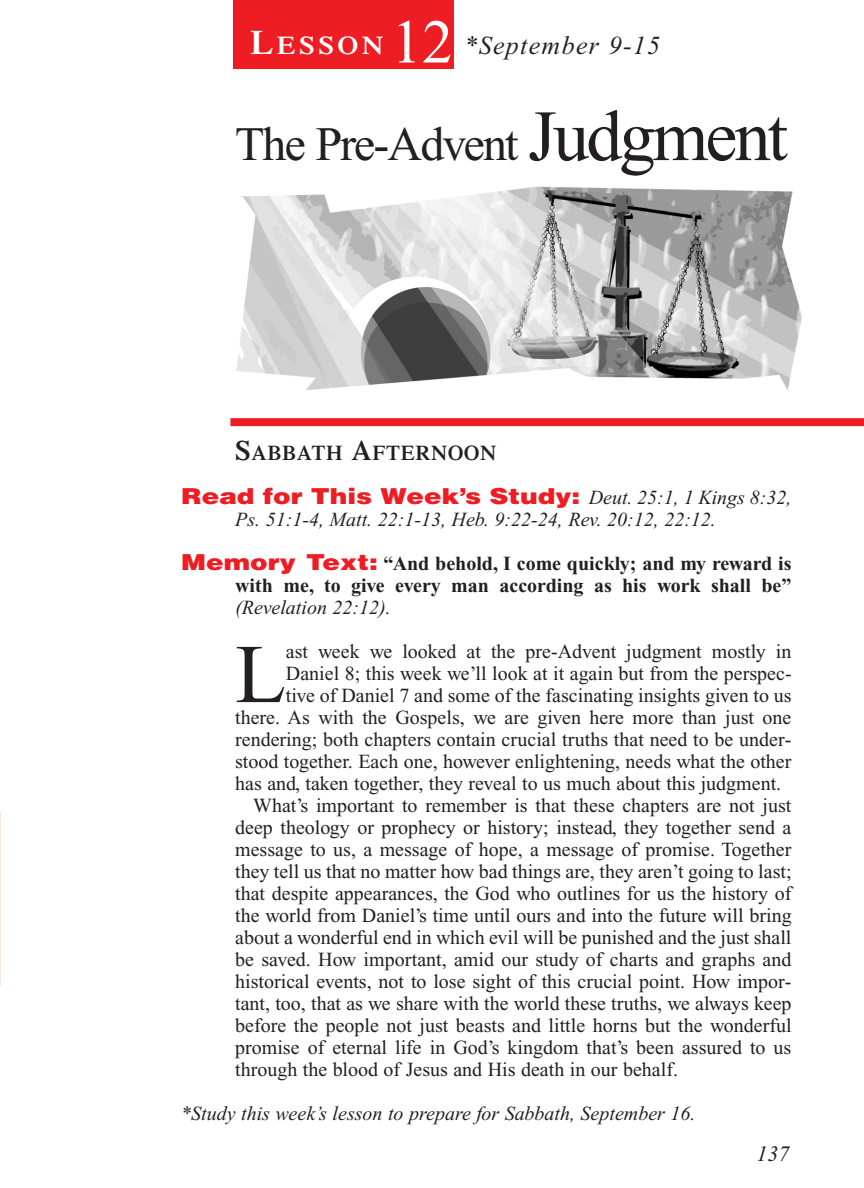
<style>
.page{position:relative;width:864px;height:1188px;background:#fff}
.page>*{position:absolute;margin:0;border:0;box-sizing:border-box;transform-origin:0 0}
.t1{font:83.4px "Times New Roman";color:#231f20}
.t2{font:62px "Times New Roman";color:#fff}
.t3{font:48px "Times New Roman";letter-spacing:-.04em;color:#231f20}
.t4{font:italic 26px "Times New Roman";letter-spacing:.05em;color:#231f20}
.t5{font:600 25.6px "Times";letter-spacing:.135em;color:#fff;scale:1.1 1}
.t6{font:900 22px "Helvetica";color:#ee1d23;scale:1.2 1}
.t7{font:italic 22px "Times New Roman";color:#231f20}
.t8{font:600 21px "Times";letter-spacing:.035em;color:#231f20}
.t9{font:20px "Times New Roman";color:#231f20}
.t10{font:italic 20px "Times New Roman";color:#231f20}
.t11{font:700 20px/22px "Times New Roman";color:#231f20;text-align:right}
.s1{font-size:34px}
.s2{font-size:72px}
.s3{font-size:28px}
.s4{font-family:"Times New Roman";font-weight:400;font-style:italic;font-size:20px;color:#231f20}
.s5{font-family:"Helvetica";font-weight:900;font-size:22px;color:#ee1d23}
</style>
<div class="page">
<hr style="left:0;top:813px;width:1px;height:173px;background:#fde7dc">
<img style="left:236px;top:186px;width:566px;height:204px">
<div style="left:233px;top:0;width:221px;height:69px;background:#ee1d23"></div>
<div style="left:230px;top:418px;width:634px;height:8px;background:#ee1d23"></div>
<p class="t5" style="left:250px;top:35px;width:123px"><span class="s1">L</span>ESSON</p>
<h2 class="t2" style="left:391px;top:19px;width:63px">12</h2>
<h3 class="t4" style="left:465px;top:36px;width:197px">*September 9-15</h3>
<h3 class="t3" style="left:235px;top:127px;width:554px">The Pre-Advent <span class="s2">Judgment</span></h3>
<p class="t8" style="left:235px;top:445px;width:263px"><span class="s3">S</span>ABBATH <span class="s3">A</span>FTERNOON</p>
<p class="t6" style="left:181px;top:484px;width:510px">Read for This Week’s Study: <span class="s4">Deut. 25:1, 1 Kings 8:32,</span></p>
<p class="t10" style="left:235px;top:512px;width:482px">Ps. 51:1-4, Matt. 22:1-13, Heb. 9:22-24, Rev. 20:12, 22:12.</p>
<p class="t11" style="left:181px;top:555px;width:612px"><span class="s5">Memory Text:</span> “And behold, I come quickly; and my reward is with me, to give every man according as his work shall be”</p>
<p class="t10" style="left:235px;top:600px;width:157px">(Revelation 22:12).</p>
<h1 class="t1" style="left:235px;top:644px;width:52px">L</h1>
<p class="t9" style="left:286px;top:644px;width:507px">ast week we looked at the pre-Advent judgment mostly in</p>
<p class="t9" style="left:286px;top:666px;width:507px">Daniel 8; this week we’ll look at it again but from the perspec-</p>
<p class="t9" style="left:286px;top:688px;width:507px">tive of Daniel 7 and some of the fascinating insights given to us</p>
<p class="t9" style="left:235px;top:710px;width:558px">there. As with the Gospels, we are given here more than just one</p>
<p class="t9" style="left:235px;top:732px;width:558px">rendering; both chapters contain crucial truths that need to be under-</p>
<p class="t9" style="left:235px;top:754px;width:558px">stood together. Each one, however enlightening, needs what the other</p>
<p class="t9" style="left:235px;top:776px;width:548px">has and, taken together, they reveal to us much about this judgment.</p>
<p class="t9" style="left:253px;top:798px;width:540px">What’s important to remember is that these chapters are not just</p>
<p class="t9" style="left:235px;top:820px;width:558px">deep theology or prophecy or history; instead, they together send a</p>
<p class="t9" style="left:235px;top:842px;width:558px">message to us, a message of hope, a message of promise. Together</p>
<p class="t9" style="left:235px;top:864px;width:558px">they tell us that no matter how bad things are, they aren’t going to last;</p>
<p class="t9" style="left:235px;top:886px;width:558px">that despite appearances, the God who outlines for us the history of</p>
<p class="t9" style="left:235px;top:908px;width:558px">the world from Daniel’s time until ours and into the future will bring</p>
<p class="t9" style="left:235px;top:930px;width:558px">about a wonderful end in which evil will be punished and the just shall</p>
<p class="t9" style="left:235px;top:952px;width:558px">be saved. How important, amid our study of charts and graphs and</p>
<p class="t9" style="left:235px;top:974px;width:558px">historical events, not to lose sight of this crucial point. How impor-</p>
<p class="t9" style="left:235px;top:996px;width:558px">tant, too, that as we share with the world these truths, we always keep</p>
<p class="t9" style="left:235px;top:1018px;width:558px">before the people not just beasts and little horns but the wonderful</p>
<p class="t9" style="left:235px;top:1040px;width:558px">promise of eternal life in God’s kingdom that’s been assured to us</p>
<p class="t9" style="left:235px;top:1062px;width:444px">through the blood of Jesus and His death in our behalf.</p>
<p class="t10" style="left:181px;top:1106px;width:516px">*Study this week’s lesson to prepare for Sabbath, September 16.</p>
<p class="t7" style="left:756px;top:1146px;width:34px">137</p>
</div>
